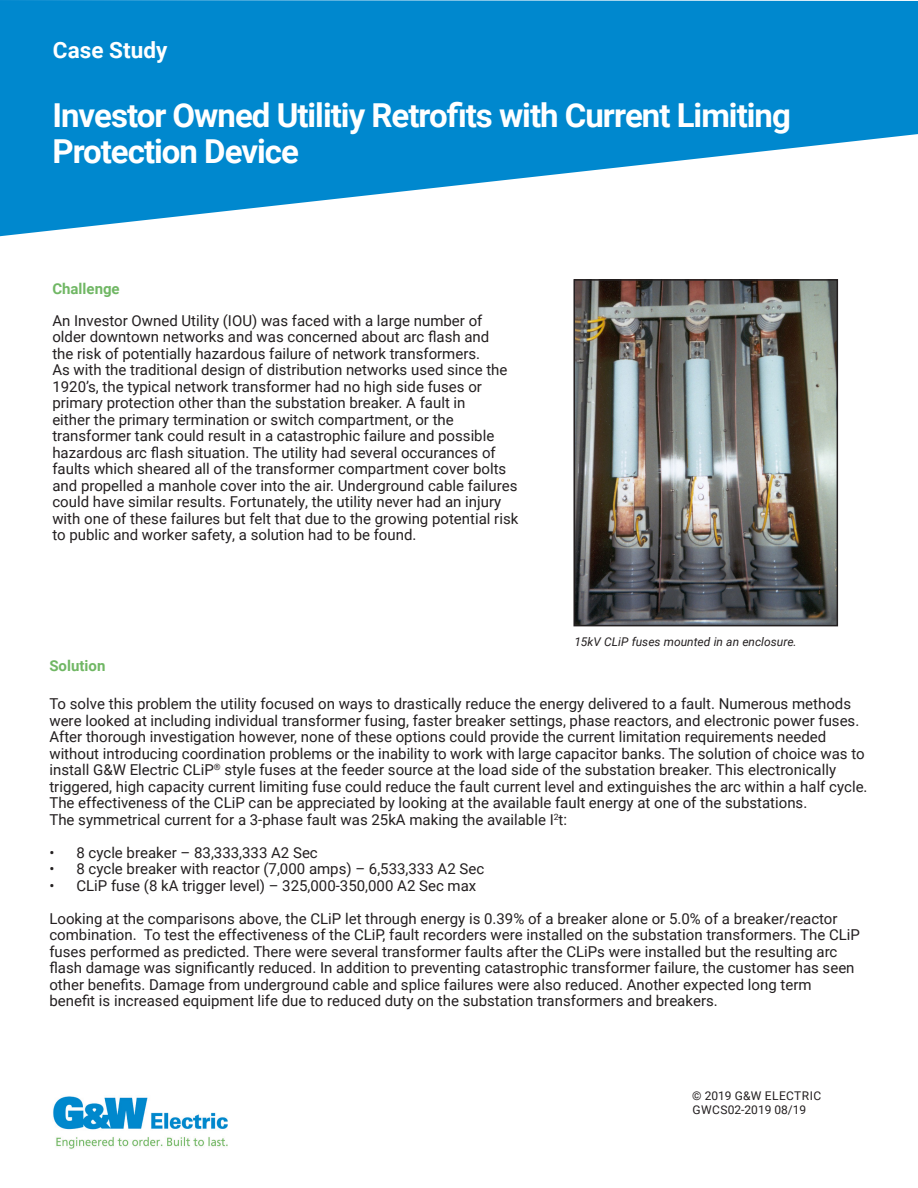
<style>
.page{position:relative;width:918px;height:1188px;background:#fff}
.page>*{position:absolute;margin:0;border:0;box-sizing:border-box;transform-origin:0 0}
.t1{font:700 33px/36px "Roboto";letter-spacing:-.03em;color:#fff}
.t2{font:700 22.5px "Roboto";color:#fff}
.t3{font:15px/16.5px "Roboto";color:#231f20}
.t4{font:700 15px "Roboto";color:#70b764}
.t5{font:italic 12px "Roboto";color:#231f20}
.t6{font:12px "Roboto";letter-spacing:.02em;color:#231f20}
.t7{font:12px "Roboto";color:#231f20}
</style>
<div class="page">
<svg style="left:0;top:0;width:918px;height:237px;fill:#0088ce"></svg>
<img style="left:53px;top:1096px;width:175px;height:53px">
<img style="left:576px;top:282px;width:259px;height:341px">
<div style="left:573px;top:279px;width:265px;height:347px;border:2px solid #231f20"></div>
<p class="t2" style="left:53px;top:34px;width:116px">Case Study</p>
<p class="t1" style="left:52px;top:96px;width:740px">Investor Owned Utilitiy Retrofits with Current Limiting<br>Protection Device</p>
<p class="t4" style="left:52px;top:278px;width:69px">Challenge</p>
<p class="t3" style="left:52px;top:312px;width:432px">An Investor Owned Utility (IOU) was faced with a large number of</p>
<p class="t3" style="left:52px;top:328px;width:439px">older downtown networks and was concerned about arc flash and</p>
<p class="t3" style="left:52px;top:345px;width:429px">the risk of potentially hazardous failure of network transformers.</p>
<p class="t3" style="left:52px;top:361px;width:457px">As with the traditional design of distribution networks used since the<br>1920’s, the typical network transformer had no high side fuses or</p>
<p class="t3" style="left:52px;top:394px;width:415px">primary protection other than the substation breaker. A fault in</p>
<p class="t3" style="left:52px;top:411px;width:403px">either the primary termination or switch compartment, or the</p>
<p class="t3" style="left:52px;top:427px;width:443px">transformer tank could result in a catastrophic failure and possible</p>
<p class="t3" style="left:52px;top:444px;width:467px">hazardous arc flash situation. The utility had several occurances of faults which sheared all of the transformer compartment cover bolts and propelled a manhole cover into the air. Underground cable failures could have similar results. Fortunately, the utility never had an injury with one of these failures but felt that due to the growing potential risk to public and worker safety, a solution had to be found.</p>
<p class="t5" style="left:574px;top:633px;width:224px">15kV CLiP fuses mounted in an enclosure.</p>
<p class="t4" style="left:49px;top:655px;width:57px">Solution</p>
<p class="t3" style="left:49px;top:695px;width:811px">To solve this problem the utility focused on ways to drastically reduce the energy delivered to a fault. Numerous methods were looked at including individual transformer fusing, faster breaker settings, phase reactors, and electronic power fuses.<br>After thorough investigation however, none of these options could provide the current limitation requirements needed</p>
<p class="t3" style="left:49px;top:745px;width:817px">without introducing coordination problems or the inability to work with large capacitor banks. The solution of choice was to</p>
<p class="t3" style="left:49px;top:761px;width:820px">install G&amp;W Electric CLiP<sup>®</sup> style fuses at the feeder source at the load side of the substation breaker. This electronically triggered, high capacity current limiting fuse could reduce the fault current level and extinguishes the arc within a half cycle.<br>The effectiveness of the CLiP can be appreciated by looking at the available fault energy at one of the substations.</p>
<p class="t3" style="left:49px;top:811px;width:519px">The symmetrical current for a 3-phase fault was 25kA making the available I<sup>2</sup>t:</p>
<p class="t3" style="left:49px;top:844px;width:270px">• 8 cycle breaker – 83,333,333 A2 Sec</p>
<p class="t3" style="left:49px;top:860px;width:436px">• 8 cycle breaker with reactor (7,000 amps) – 6,533,333 A2 Sec</p>
<p class="t3" style="left:49px;top:877px;width:428px">• CLiP fuse (8 kA trigger level) – 325,000-350,000 A2 Sec max</p>
<p class="t3" style="left:49px;top:910px;width:812px">Looking at the comparisons above, the CLiP let through energy is 0.39% of a breaker alone or 5.0% of a breaker/reactor combination. To test the effectiveness of the CLiP, fault recorders were installed on the substation transformers. The CLiP fuses performed as predicted. There were several transformer faults after the CLiPs were installed but the resulting arc flash damage was significantly reduced. In addition to preventing catastrophic transformer failure, the customer has seen other benefits. Damage from underground cable and splice failures were also reduced. Another expected long term</p>
<p class="t3" style="left:49px;top:992px;width:670px">benefit is increased equipment life due to reduced duty on the substation transformers and breakers.</p>
<p class="t6" style="left:692px;top:1087px;width:130px">© 2019 G&amp;W ELECTRIC</p>
<p class="t7" style="left:692px;top:1101px;width:115px">GWCS02-2019 08/19</p>
</div>
